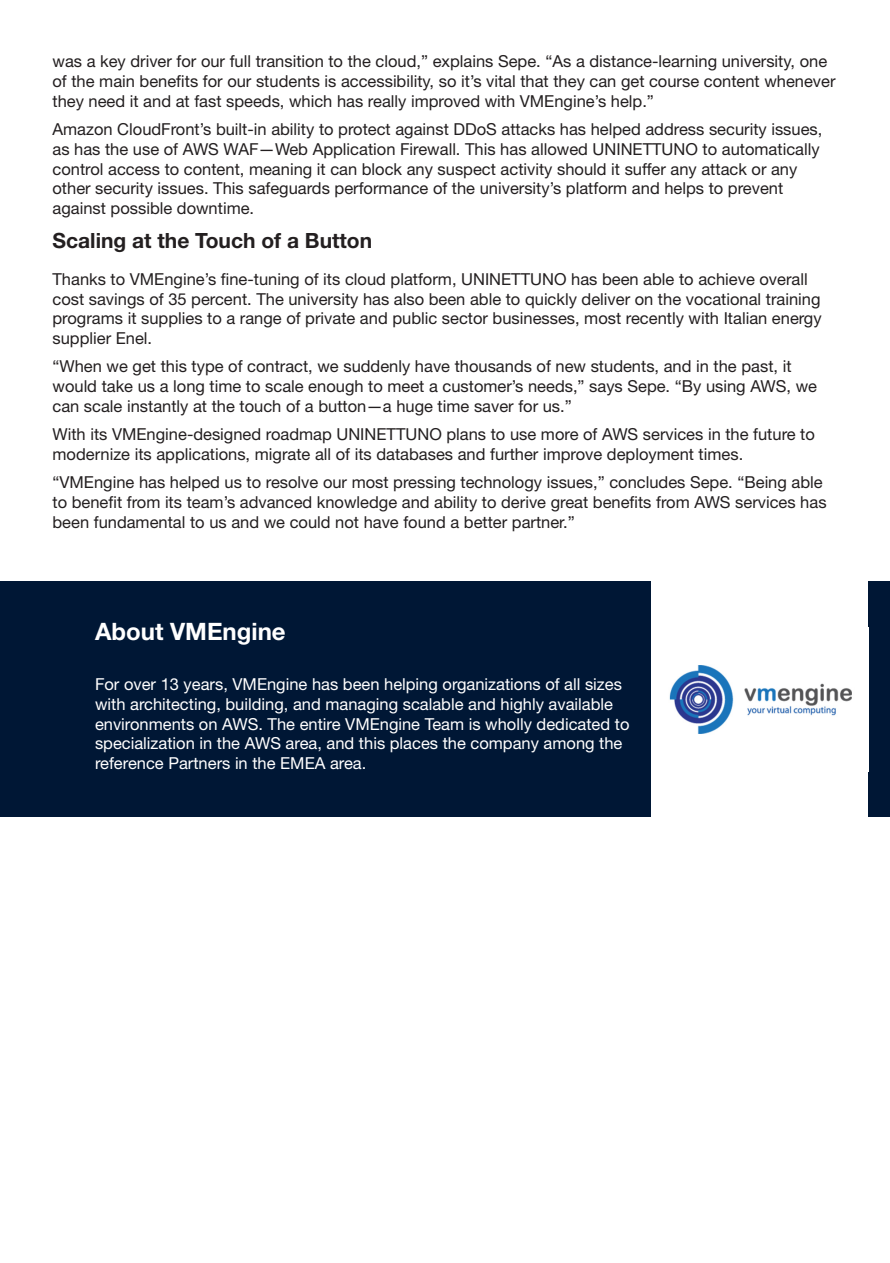
<style>
.page{position:relative;width:890px;height:1263px;background:#fff}
.page>*{position:absolute;margin:0;border:0;box-sizing:border-box;transform-origin:0 0}
.Paragraph_Style_2{font:700 24px "Helvetica Neue LT Std";color:#fff}
.Paragraph_Style_1{font:700 21px "Helvetica Neue LT Std";color:#231f20}
.t1{font:16.5px/19.8px "Helvetica Neue LT Std";color:#231f20}
.Paragraph_Style_2-2{font:16.5px/19.8px "Helvetica Neue LT Std";color:#fff}
</style>
<div class="page">
<div style="left:0;top:581px;width:890px;height:235px;background:#001735"></div>
<div style="left:651px;top:578px;width:217px;height:243px;background:#fff"></div>
<img style="left:669px;top:665px;width:183px;height:69px">
<p class="t1" style="left:53px;top:51px;width:784px">was a key driver for our full transition to the cloud,” explains Sepe. “As a distance-learning university, one of the main benefits for our students is accessibility, so it’s vital that they can get course content whenever they need it and at fast speeds, which has really improved with VMEngine’s help.”</p>
<p class="t1" style="left:53px;top:119px;width:771px">Amazon CloudFront’s built-in ability to protect against DDoS attacks has helped address security issues, as has the use of AWS WAF—Web Application Firewall. This has allowed UNINETTUNO to automatically control access to content, meaning it can block any suspect activity should it suffer any attack or any other security issues. This safeguards performance of the university’s platform and helps to prevent against possible downtime.</p>
<p class="Paragraph_Style_1" style="left:53px;top:227px;width:321px">Scaling at the Touch of a Button</p>
<p class="t1" style="left:53px;top:269px;width:771px">Thanks to VMEngine’s fine-tuning of its cloud platform, UNINETTUNO has been able to achieve overall cost savings of 35 percent. The university has also been able to quickly deliver on the vocational training programs it supplies to a range of private and public sector businesses, most recently with Italian energy supplier Enel.</p>
<p class="t1" style="left:53px;top:356px;width:766px">“When we get this type of contract, we suddenly have thousands of new students, and in the past, it would take us a long time to scale enough to meet a customer’s needs,” says Sepe. “By using AWS, we can scale instantly at the touch of a button—a huge time saver for us.”</p>
<p class="t1" style="left:53px;top:424px;width:764px">With its VMEngine-designed roadmap UNINETTUNO plans to use more of AWS services in the future to modernize its applications, migrate all of its databases and further improve deployment times.</p>
<p class="t1" style="left:53px;top:472px;width:776px">“VMEngine has helped us to resolve our most pressing technology issues,” concludes Sepe. “Being able to benefit from its team’s advanced knowledge and ability to derive great benefits from AWS services has been fundamental to us and we could not have found a better partner.”</p>
<p class="Paragraph_Style_2" style="left:95px;top:617px;width:192px">About VMEngine</p>
<p class="Paragraph_Style_2-2" style="left:95px;top:674px;width:536px">For over 13 years, VMEngine has been helping organizations of all sizes with architecting, building, and managing scalable and highly available environments on AWS. The entire VMEngine Team is wholly dedicated to specialization in the AWS area, and this places the company among the reference Partners in the EMEA area.</p>
</div>
